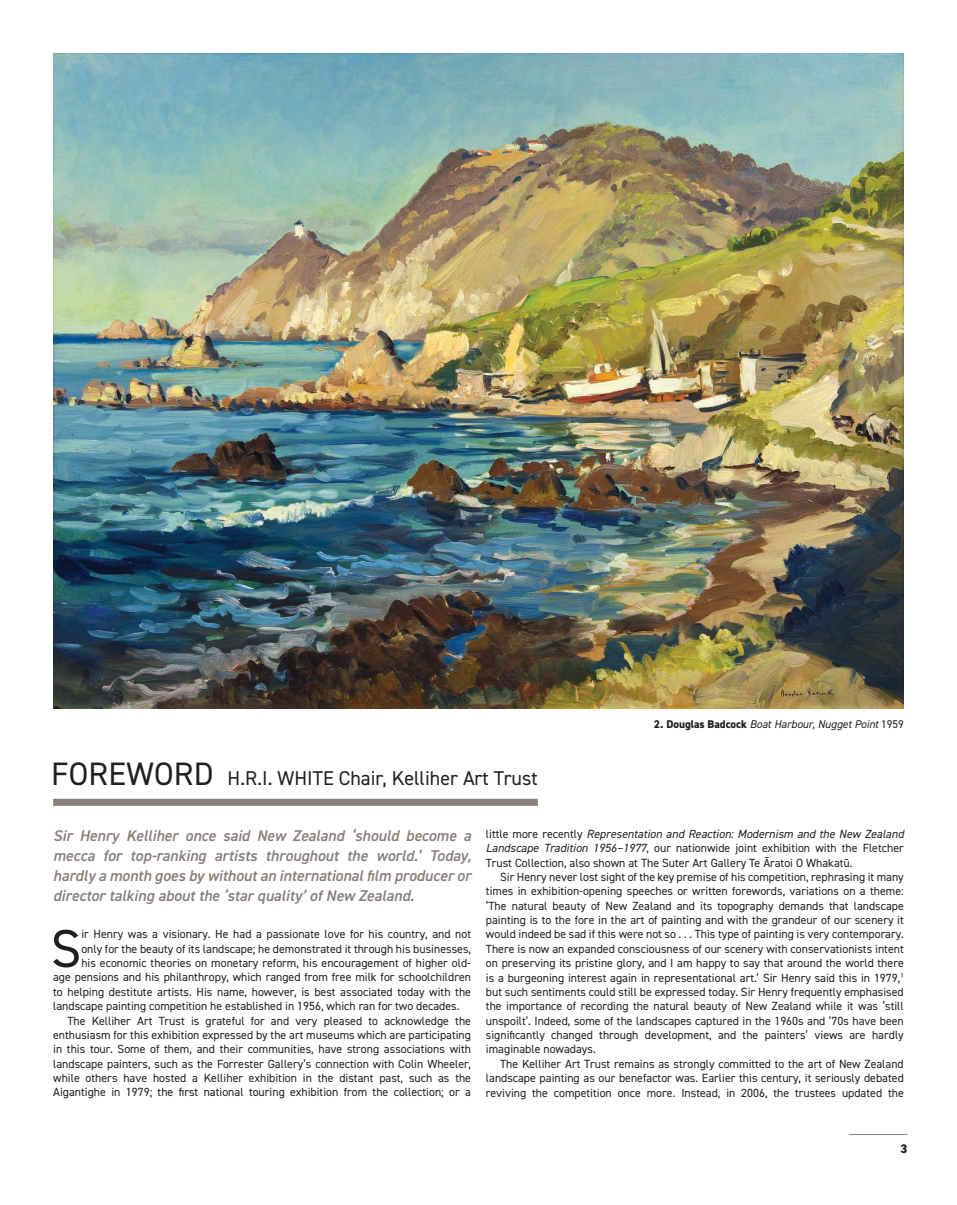
<style>
.page{position:relative;width:957px;height:1205px;background:#fff}
.page>*{position:absolute;margin:0;border:0;box-sizing:border-box;transform-origin:0 0}
.DIN2014_Body{font:53.5px "DIN2014";color:#231f20}
.SubHeading{font:20px "DIN2014";color:#231f20}
.IntroItalics{font:italic 600 15.62px/20px "DIN2014";color:#867f7c;text-align:justify}
.t1{font:800 12.5px "DIN2014";color:#231f20}
.DIN2014_Body-2{font:11.88px/14.4px "DIN2014";color:#231f20;text-align:justify}
.DIN2014_Body-3{font:italic 11.25px "DIN2014";color:#231f20}
.s1{font-size:32.5px}
.s2{font-weight:800;font-style:normal}
.s3{font-style:normal}
.s4{font-style:italic}
</style>
<div class="page">
<hr style="left:849px;top:1134px;width:58px;height:1px;background:#867f7c">
<div style="left:53px;top:799px;width:485px;height:7px;background:#867f7c"></div>
<img style="left:54px;top:54px;width:849px;height:655px">
<p class="SubHeading" style="left:51px;top:766px;width:488px"><span class="s1">FOREWORD</span> H.R.I. WHITE Chair, Kelliher Art Trust</p>
<p class="DIN2014_Body-3" style="left:654px;top:717px;width:251px"><span class="s2">2. Douglas Badcock</span> Boat Harbour, Nugget Point <span class="s3">1959</span></p>
<p class="IntroItalics" style="left:53px;top:825px;width:419px">Sir Henry Kelliher once said New Zealand ‘should become a mecca for top-ranking artists throughout the world.’ Today, hardly a month goes by without an international film producer or director talking about the ‘star quality’ of New Zealand.</p>
<p class="DIN2014_Body" style="left:51px;top:915px;width:32px">S</p>
<p class="DIN2014_Body-2" style="left:81px;top:927px;width:391px">ir Henry was a visionary. He had a passionate love for his country, and not</p>
<p class="DIN2014_Body-2" style="left:81px;top:941px;width:391px">only for the beauty of its landscape; he demonstrated it through his businesses,</p>
<p class="DIN2014_Body-2" style="left:81px;top:955px;width:391px">his economic theories on monetary reform, his encouragement of higher old-</p>
<p class="DIN2014_Body-2" style="left:53px;top:970px;width:419px">age pensions and his philanthropy, which ranged from free milk for schoolchildren</p>
<p class="DIN2014_Body-2" style="left:53px;top:984px;width:419px">to helping destitute artists. His name, however, is best associated today with the</p>
<p class="DIN2014_Body-2" style="left:53px;top:998px;width:408px">landscape painting competition he established in 1956, which ran for two decades.</p>
<p class="DIN2014_Body-2" style="left:53px;top:1013px;width:419px;text-indent:14px">The Kelliher Art Trust is grateful for and very pleased to acknowledge the enthusiasm for this exhibition expressed by the art museums which are participating in this tour. Some of them, and their communities, have strong associations with landscape painters, such as the Forrester Gallery’s connection with Colin Wheeler, while others have hosted a Kelliher exhibition in the distant past, such as the Aigantighe in 1979; the first national touring exhibition from the collection; or a</p>
<p class="DIN2014_Body-2" style="left:486px;top:826px;width:419px">little more recently <span class="s4">Representation and Reaction: Modernism and the New Zealand Landscape Tradition 1956–1977</span>, our nationwide joint exhibition with the Fletcher Trust Collection, also shown at The Suter Art Gallery Te Āratoi O Whakatū.</p>
<p class="DIN2014_Body-2" style="left:486px;top:869px;width:419px;text-indent:14px">Sir Henry never lost sight of the key premise of his competition, rephrasing it many times in exhibition-opening speeches or written forewords, variations on a theme: ‘The natural beauty of New Zealand and its topography demands that landscape painting is to the fore in the art of painting and with the grandeur of our scenery it would indeed be sad if this were not so . . . This type of painting is very contemporary.<br>There is now an expanded consciousness of our scenery with conservationists intent on preserving its pristine glory, and I am happy to say that around the world there is a burgeoning interest again in representational art.’ Sir Henry said this in 1979,<sup>1 </sup>but such sentiments could still be expressed today. Sir Henry frequently emphasised the importance of recording the natural beauty of New Zealand while it was ‘still unspoilt’. Indeed, some of the landscapes captured in the 1960s and ’70s have been significantly changed through development, and the painters’ views are hardly imaginable nowadays.</p>
<p class="DIN2014_Body-2" style="left:486px;top:1056px;width:419px;text-indent:14px">The Kelliher Art Trust remains as strongly committed to the art of New Zealand landscape painting as our benefactor was. Earlier this century, it seriously debated reviving the competition once more. Instead, in 2006, the trustees updated the</p>
<p class="t1" style="left:900px;top:1140px;width:8px">3</p>
</div>
